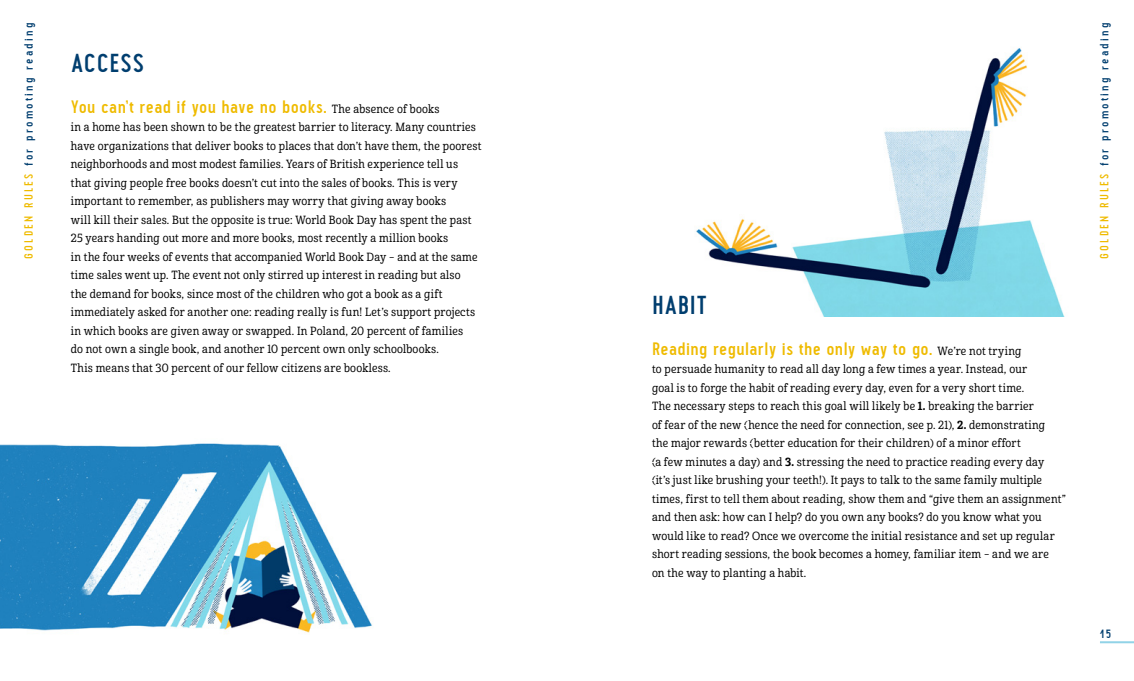
<style>
.page{position:relative;width:1134px;height:681px;background:#fff}
.page>*{position:absolute;margin:0;border:0;box-sizing:border-box;transform-origin:0 0}
.t1{font:700 26px "Pekora";letter-spacing:.02em;color:#003e6f}
.t2{font:700 18px "Pekora";letter-spacing:.02em;color:#efbb00}
.t3{font:700 12px "Pekora";letter-spacing:.185em;color:#003e6f}
.t4{font:11.5px/18.5px "Cabrito Con Med";letter-spacing:.02em;color:#000}
.s1{color:#efbb00}
.s2{font-family:"Cabrito Con Med";font-weight:400;font-size:11.5px;color:#000}
.s3{font-family:"Cabrito Con Bol"}
</style>
<div class="page">
<img style="left:696px;top:48px;width:368px;height:268px">
<img style="left:0;top:443px;width:372px;height:190px">
<hr style="left:1100px;top:641px;width:34px;height:2px;background:#91d3e7">
<p class="t3" style="left:22px;top:258px;width:237px;rotate:-90deg"><span class="s1">GOLden rules</span> for promoting reading</p>
<p class="t3" style="left:1097px;top:258px;width:237px;rotate:-90deg"><span class="s1">GOLden rules</span> for promoting reading</p>
<h1 class="t1" style="left:71px;top:49px;width:75px">ACCESS</h1>
<h2 class="t2" style="left:71px;top:96px;width:370px">You can’t read if you have no books. <span class="s2">The absence of books</span></h2>
<p class="t4" style="left:71px;top:118px;width:412px">in a home has been shown to be the greatest barrier to literacy. Many countries have organizations that deliver books to places that don’t have them, the poorest neighborhoods and most modest families. Years of British experience tell us that giving people free books doesn’t cut into the sales of books. This is very important to remember, as publishers may worry that giving away books<br>will kill their sales. But the opposite is true: World Book Day has spent the past 25 years handing out more and more books, most recently a million books<br>in the four weeks of events that accompanied World Book Day – and at the same time sales went up. The event not only stirred up interest in reading but also<br>the demand for books, since most of the children who got a book as a gift immediately asked for another one: reading really is fun! Let’s support projects in which books are given away or swapped. In Poland, 20 percent of families<br>do not own a single book, and another 10 percent own only schoolbooks.<br>This means that 30 percent of our fellow citizens are bookless.</p>
<h1 class="t1" style="left:652px;top:290px;width:57px">HABIT</h1>
<h2 class="t2" style="left:652px;top:338px;width:371px">Reading regularly is the only way to go. <span class="s2">We’re not trying</span></h2>
<p class="t4" style="left:652px;top:360px;width:415px">to persuade humanity to read all day long a few times a year. Instead, our<br>goal is to forge the habit of reading every day, even for a very short time.<br>The necessary steps to reach this goal will likely be <span class="s3">1.</span> breaking the barrier<br>of fear of the new (hence the need for connection, see p. 21), <span class="s3">2.</span> demonstrating<br>the major rewards (better education for their children) of a minor effort<br>(a few minutes a day) and <span class="s3">3.</span> stressing the need to practice reading every day<br>(it’s just like brushing your teeth!). It pays to talk to the same family multiple times, first to tell them about reading, show them and “give them an assignment” and then ask: how can I help? do you own any books? do you know what you would like to read? Once we overcome the initial resistance and set up regular short reading sessions, the book becomes a homey, familiar item – and we are<br>on the way to planting a habit.</p>
<p class="t3" style="left:1100px;top:627px;width:13px">15</p>
</div>
